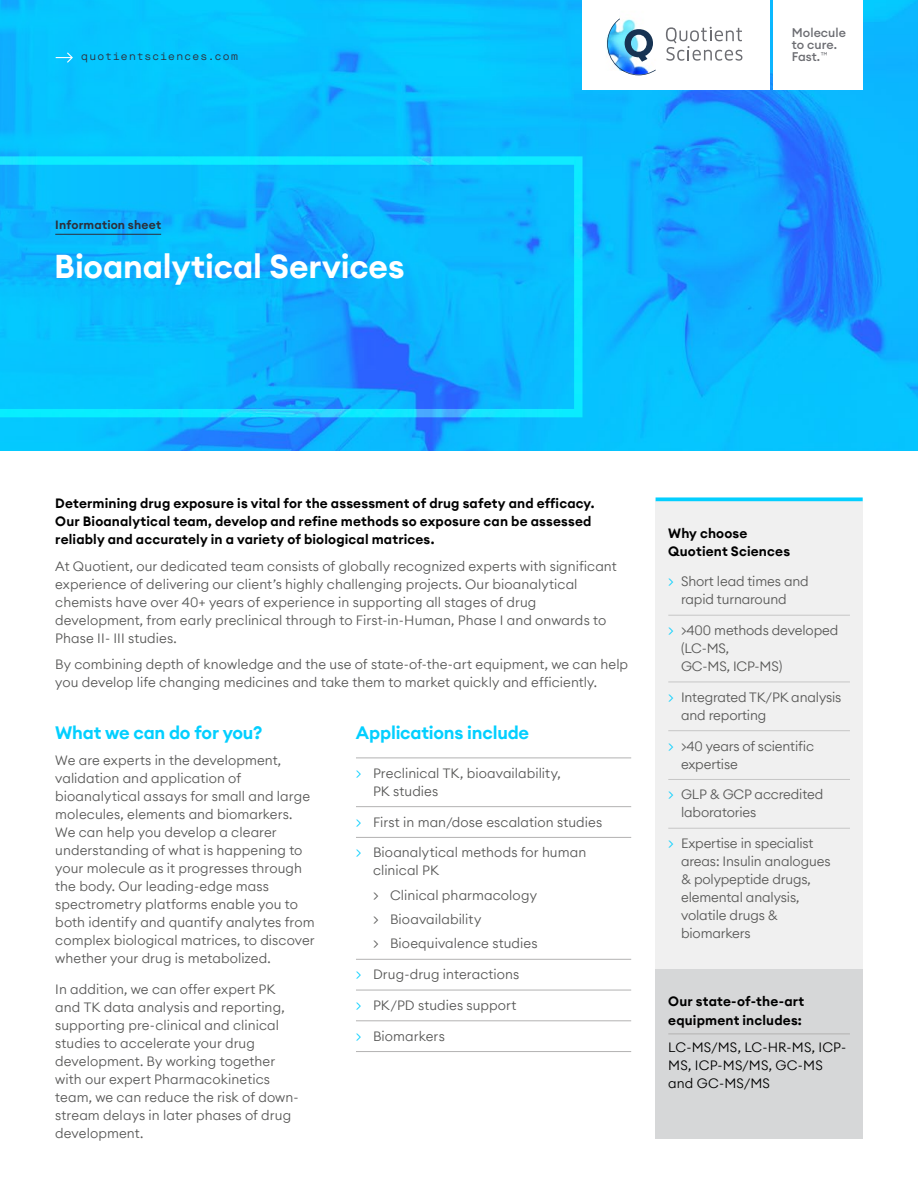
<style>
.page{position:relative;width:918px;height:1188px;background:#fff}
.page>*{position:absolute;margin:0;border:0;box-sizing:border-box;transform-origin:0 0}
.t1{font:600 33px "Euclid Circular A";letter-spacing:-.005em;color:#fff}
.t2{font:600 18px "Euclid Circular A";letter-spacing:-.01em;color:#03cfff}
.t3{font:300 13.5px/18px "Euclid Circular A";letter-spacing:.005em;color:#575756}
.t4{font:600 13.5px/18px "Euclid Circular A";letter-spacing:.01em;color:#000}
.t5{font:300 13.5px/18px "Euclid Circular A";letter-spacing:.015em;color:#000}
.t6{font:500 12.45px/11.9px "Euclid Circular A Trial";color:#6c6d72}
.t7{font:600 12px "Euclid Circular A";letter-spacing:.015em;color:#2d2f3b}
.t8{font:10.5px "Maison Neue Mono";letter-spacing:.115em;color:#2d2f3b}
.s1{color:#03cfff}
</style>
<div class="page">
<img style="left:330px;top:0;width:588px;height:451px">
<svg style="left:0;top:0;width:330px;height:451px;background:#07befe"></svg>
<div style="left:656px;top:501px;width:207px;height:638px;background:#f0f0f0"></div>
<hr style="left:668px;top:615px;width:182px;height:1px;background:#c6c6c6">
<hr style="left:668px;top:682px;width:182px;height:1px;background:#c6c6c6">
<hr style="left:668px;top:730px;width:182px;height:1px;background:#c6c6c6">
<hr style="left:668px;top:779px;width:182px;height:1px;background:#c6c6c6">
<hr style="left:668px;top:828px;width:182px;height:1px;background:#c6c6c6">
<div style="left:773px;top:0;width:90px;height:90px;background:#fff"></div>
<img style="left:582px;top:0;width:187px;height:90px">
<img style="left:607px;top:18px;width:49px;height:57px">
<svg style="left:666px;top:27px;width:76px;height:34px"></svg>
<svg style="left:0;top:156px;width:582px;height:261px;background:#0bb8fd"></svg>
<svg style="left:656px;top:497px;width:207px;height:4px"></svg>
<svg style="left:56px;top:52px;width:17px;height:11px"></svg>
<hr style="left:356px;top:758px;width:275px;height:1px;background:#b3b2b2">
<hr style="left:356px;top:806px;width:275px;height:1px;background:#b3b2b2">
<hr style="left:356px;top:837px;width:275px;height:1px;background:#b3b2b2">
<hr style="left:356px;top:959px;width:275px;height:1px;background:#b3b2b2">
<hr style="left:356px;top:990px;width:275px;height:1px;background:#b3b2b2">
<hr style="left:356px;top:1021px;width:275px;height:1px;background:#b3b2b2">
<hr style="left:356px;top:1051px;width:275px;height:1px;background:#b3b2b2">
<div style="left:656px;top:970px;width:207px;height:169px;background:#d6d7d8"></div>
<hr style="left:668px;top:1034px;width:182px;height:1px;background:#b3b2b2">
<p class="t8" style="left:81px;top:50px;width:158px">quotientsciences.com</p>
<p class="t7" style="left:55px;top:217px;width:107px">Information sheet</p>
<h1 class="t1" style="left:54px;top:245px;width:352px">Bioanalytical Services</h1>
<p class="t6" style="left:792px;top:27px;width:56px">Molecule to cure.<br>Fast.<sup>™</sup></p>
<p class="t4" style="left:55px;top:495px;width:541px">Determining drug exposure is vital for the assessment of drug safety and efficacy.<br>Our Bioanalytical team, develop and refine methods so exposure can be assessed reliably and accurately in a variety of biological matrices.</p>
<p class="t3" style="left:55px;top:557px;width:563px">At Quotient, our dedicated team consists of globally recognized experts with significant experience of delivering our client’s highly challenging projects. Our bioanalytical chemists have over 40+ years of experience in supporting all stages of drug development, from early preclinical through to First-in-Human, Phase I and onwards to Phase II- III studies.</p>
<p class="t3" style="left:55px;top:655px;width:574px">By combining depth of knowledge and the use of state-of-the-art equipment, we can help you develop life changing medicines and take them to market quickly and efficiently.</p>
<h2 class="t2" style="left:55px;top:721px;width:209px">What we can do for you?</h2>
<p class="t3" style="left:55px;top:751px;width:261px">We are experts in the development, validation and application of bioanalytical assays for small and large molecules, elements and biomarkers.<br>We can help you develop a clearer understanding of what is happening to your molecule as it progresses through the body. Our leading-edge mass spectrometry platforms enable you to both identify and quantify analytes from complex biological matrices, to discover whether your drug is metabolized.</p>
<p class="t3" style="left:55px;top:980px;width:245px">In addition, we can offer expert PK and TK data analysis and reporting, supporting pre-clinical and clinical studies to accelerate your drug development. By working together with our expert Pharmacokinetics team, we can reduce the risk of down&shy;stream delays in later phases of drug development.</p>
<h2 class="t2" style="left:356px;top:721px;width:175px">Applications include</h2>
<p class="t3" style="left:373px;top:764px;width:189px;text-indent:-17px"><span class="s1">&gt;</span> Preclinical TK, bioavailability,<br>PK studies</p>
<p class="t3" style="left:356px;top:813px;width:248px"><span class="s1">&gt;</span> First in man/dose escalation studies</p>
<p class="t3" style="left:373px;top:843px;width:215px;text-indent:-17px"><span class="s1">&gt;</span> Bioanalytical methods for human clinical PK</p>
<p class="t3" style="left:373px;top:882px;width:166px;line-height:24.5px">&gt; Clinical pharmacology &gt; Bioavailability<br>&gt; Bioequivalence studies</p>
<p class="t3" style="left:356px;top:965px;width:165px"><span class="s1">&gt;</span> Drug-drug interactions</p>
<p class="t3" style="left:356px;top:996px;width:162px"><span class="s1">&gt;</span> PK/PD studies support</p>
<p class="t3" style="left:356px;top:1027px;width:90px"><span class="s1">&gt;</span> Biomarkers</p>
<p class="t4" style="left:668px;top:524px;width:123px">Why choose<br>Quotient Sciences</p>
<p class="t3" style="left:681px;top:572px;width:129px;text-indent:-13px"><span class="s1">&gt;</span> Short lead times and rapid turnaround</p>
<p class="t3" style="left:681px;top:621px;width:159px;text-indent:-13px"><span class="s1">&gt;</span> &gt;400 methods developed (LC-MS,<br>GC-MS, ICP-MS)</p>
<p class="t3" style="left:681px;top:688px;width:162px;text-indent:-13px"><span class="s1">&gt;</span> Integrated TK/PK analysis and reporting</p>
<p class="t3" style="left:681px;top:737px;width:135px;text-indent:-13px"><span class="s1">&gt;</span> &gt;40 years of scientific expertise</p>
<p class="t3" style="left:681px;top:785px;width:144px;text-indent:-13px"><span class="s1">&gt;</span> GLP &amp; GCP accredited laboratories</p>
<p class="t3" style="left:681px;top:834px;width:151px;text-indent:-13px"><span class="s1">&gt;</span> Expertise in specialist areas: Insulin analogues &amp; polypeptide drugs, elemental analysis, volatile drugs &amp; biomarkers</p>
<p class="t4" style="left:668px;top:992px;width:138px;line-height:18.8px">Our state-of-the-art equipment includes:</p>
<p class="t5" style="left:668px;top:1038px;width:180px">LC-MS/MS, LC-HR-MS, ICP-<br>MS, ICP-MS/MS, GC-MS and GC-MS/MS</p>
</div>
